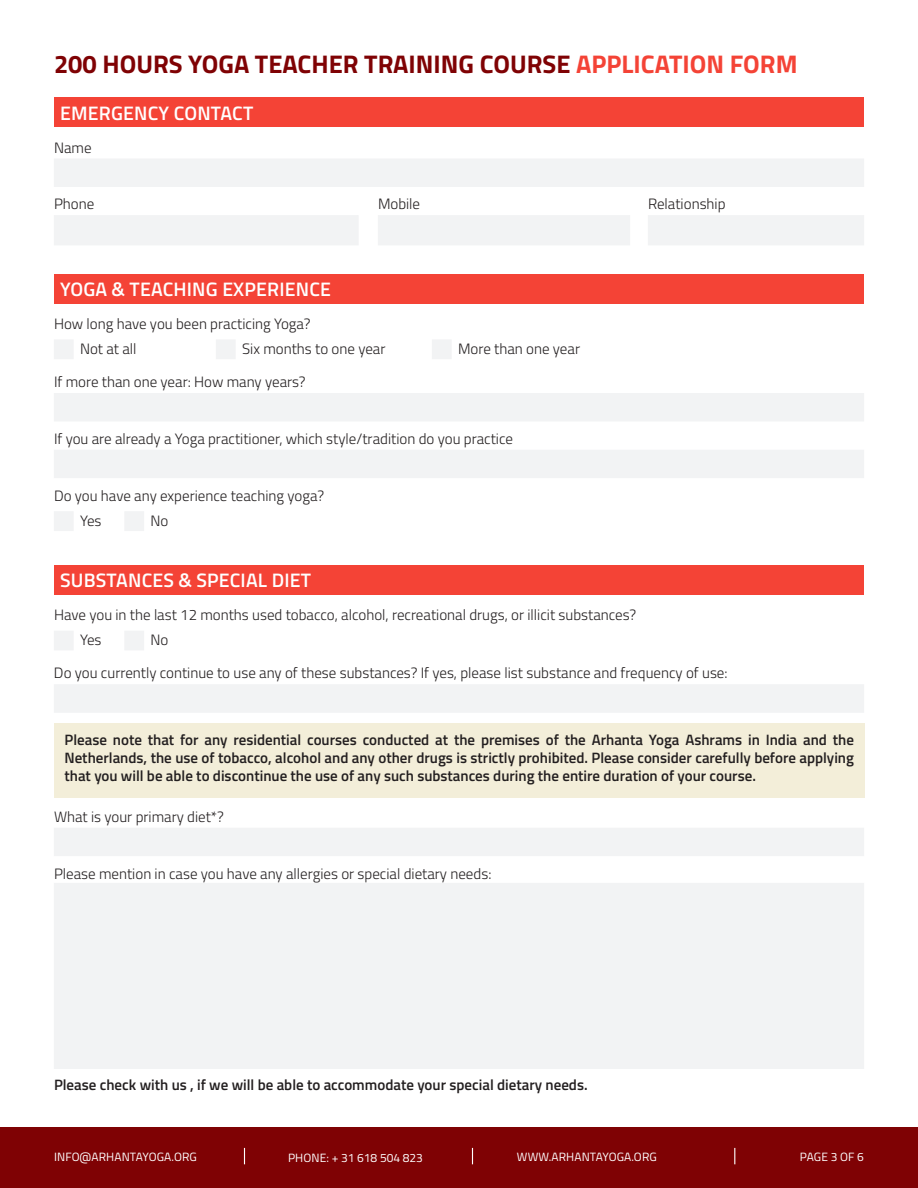
<style>
.page{position:relative;width:918px;height:1188px;background:#fff}
.page>*{position:absolute;margin:0;border:0;box-sizing:border-box;transform-origin:0 0}
.t1{font:700 25.5px "Titillium";color:#7f0204}
.Paragraph_Style_1{font:600 19.5px "Titillium";letter-spacing:.01em;color:#fff}
.t2{font:300 15px "Titillium";color:#231f20}
.t3{font:600 15px/18px "Titillium";color:#231f20;text-align:justify}
.t4{font:12px "Titillium";letter-spacing:.01em;color:#fff}
.s1{color:#f44336}
</style>
<div class="page">
<div style="left:0;top:1127px;width:918px;height:61px;background:#7f0204"></div>
<svg style="left:244px;top:1148px;width:1px;height:16px"></svg>
<svg style="left:472px;top:1148px;width:1px;height:16px"></svg>
<svg style="left:734px;top:1148px;width:1px;height:16px"></svg>
<div style="left:54px;top:98px;width:810px;height:30px;background:#f44336"></div>
<div style="left:54px;top:274px;width:810px;height:30px;background:#f44336"></div>
<div style="left:54px;top:565px;width:810px;height:30px;background:#f44336"></div>
<div style="left:54px;top:159px;width:810px;height:28px;background:#f2f3f4"></div>
<div style="left:54px;top:215px;width:304px;height:30px;background:#f2f3f4"></div>
<div style="left:378px;top:215px;width:252px;height:30px;background:#f2f3f4"></div>
<div style="left:648px;top:215px;width:216px;height:30px;background:#f2f3f4"></div>
<div style="left:54px;top:340px;width:20px;height:19px;background:#f2f3f4"></div>
<div style="left:216px;top:340px;width:20px;height:19px;background:#f2f3f4"></div>
<div style="left:432px;top:340px;width:20px;height:19px;background:#f2f3f4"></div>
<div style="left:54px;top:393px;width:810px;height:28px;background:#f2f3f4"></div>
<div style="left:54px;top:450px;width:810px;height:28px;background:#f2f3f4"></div>
<div style="left:54px;top:511px;width:20px;height:20px;background:#f2f3f4"></div>
<div style="left:124px;top:511px;width:20px;height:20px;background:#f2f3f4"></div>
<div style="left:54px;top:631px;width:20px;height:19px;background:#f2f3f4"></div>
<div style="left:124px;top:631px;width:20px;height:19px;background:#f2f3f4"></div>
<div style="left:54px;top:684px;width:810px;height:29px;background:#f2f3f4"></div>
<div style="left:54px;top:723px;width:810px;height:75px;background:#f3eed9"></div>
<div style="left:54px;top:828px;width:810px;height:28px;background:#f2f3f4"></div>
<div style="left:54px;top:883px;width:810px;height:186px;background:#f2f3f4"></div>
<h1 class="t1" style="left:54px;top:45px;width:745px">200 HOURS YOGA TEACHER TRAINING COURSE <span class="s1">APPLICATION FORM</span></h1>
<p class="Paragraph_Style_1" style="left:60px;top:98px;width:195px">EMERGENCY CONTACT</p>
<p class="t2" style="left:54px;top:137px;width:39px">Name</p>
<p class="t2" style="left:54px;top:193px;width:42px">Phone</p>
<p class="t2" style="left:378px;top:193px;width:44px">Mobile</p>
<p class="t2" style="left:648px;top:193px;width:79px">Relationship</p>
<p class="Paragraph_Style_1" style="left:60px;top:274px;width:272px">YOGA &amp; TEACHING EXPERIENCE</p>
<p class="t2" style="left:54px;top:313px;width:258px">How long have you been practicing Yoga?</p>
<p class="t2" style="left:80px;top:338px;width:58px">Not at all</p>
<p class="t2" style="left:242px;top:338px;width:145px">Six months to one year</p>
<p class="t2" style="left:458px;top:338px;width:123px">More than one year</p>
<p class="t2" style="left:54px;top:371px;width:253px">If more than one year: How many years?</p>
<p class="t2" style="left:54px;top:428px;width:461px">If you are already a Yoga practitioner, which style/tradition do you practice</p>
<p class="t2" style="left:54px;top:484px;width:272px">Do you have any experience teaching yoga?</p>
<p class="t2" style="left:80px;top:510px;width:23px">Yes</p>
<p class="t2" style="left:151px;top:510px;width:19px">No</p>
<p class="Paragraph_Style_1" style="left:60px;top:565px;width:252px">SUBSTANCES &amp; SPECIAL DIET</p>
<p class="t2" style="left:54px;top:604px;width:584px">Have you in the last 12 months used tobacco, alcohol, recreational drugs, or illicit substances?</p>
<p class="t2" style="left:80px;top:629px;width:23px">Yes</p>
<p class="t2" style="left:151px;top:629px;width:19px">No</p>
<p class="t2" style="left:54px;top:662px;width:675px">Do you currently continue to use any of these substances? If yes, please list substance and frequency of use:</p>
<p class="t3" style="left:64px;top:730px;width:791px">Please note that for any residential courses conducted at the premises of the Arhanta Yoga Ashrams in India and the Netherlands, the use of tobacco, alcohol and any other drugs is strictly prohibited. Please consider carefully before applying that you will be able to discontinue the use of any such substances during the entire duration of your course.</p>
<p class="t2" style="left:54px;top:806px;width:172px">What is your primary diet*?</p>
<p class="t2" style="left:54px;top:862px;width:439px">Please mention in case you have any allergies or special dietary needs:</p>
<p class="t3" style="left:54px;top:1075px;width:535px">Please check with us , if we will be able to accommodate your special dietary needs.</p>
<p class="t4" style="left:54px;top:1148px;width:144px">INFO@ARHANTAYOGA.ORG</p>
<p class="t4" style="left:288px;top:1149px;width:136px">PHONE: + 31 618 504 823</p>
<p class="t4" style="left:517px;top:1148px;width:141px">WWW.ARHANTAYOGA.ORG</p>
<p class="t4" style="left:800px;top:1148px;width:66px">PAGE 3 OF 6</p>
</div>
